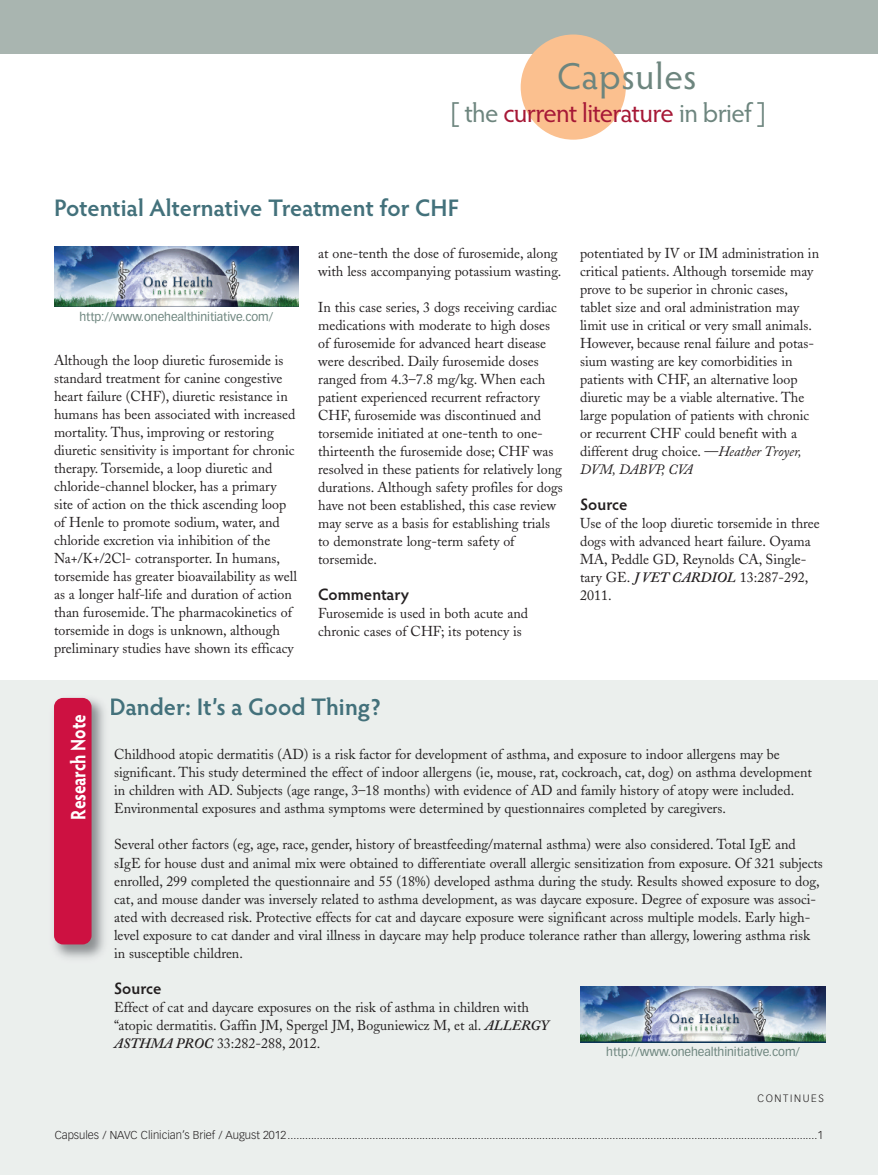
<style>
.page{position:relative;width:878px;height:1175px;background:#fff}
.page>*{position:absolute;margin:0;border:0;box-sizing:border-box;transform-origin:0 0}
.t1{font:37.5px "Hypatia Sans Pro";letter-spacing:.02em;color:#6d857e}
.t2{font:27px "Hypatia Sans Pro";letter-spacing:-.03em;color:#a61836}
.t3{font:600 24px "Hypatia Sans Pro";letter-spacing:-.005em;color:#43717b}
.t4{font:700 21px "Hypatia Sans Pro";letter-spacing:-.01em;color:#fff;scale:.8 1}
.t5{font:600 16.5px "Hypatia Sans Pro";color:#231f20}
.t6{font:14.25px/18px "Adobe Caslon";color:#231f20}
.t7{font:11.85px "Vectora LT Std";letter-spacing:-.005em;color:#6d857e}
.t8{font:300 11.25px "Vectora LT Std";color:#231f20}
.t9{font:300 10.5px "Vectora LT Std";letter-spacing:.155em;color:#231f20}
.s1{color:#6d857e}
.s2{font-style:italic}
.s3{font-weight:600;font-style:italic}
</style>
<div class="page">
<div style="left:0;top:680px;width:878px;height:494px;background:#ebefed"></div>
<div style="left:0;top:0;width:878px;height:54px;background:#a9b5b0"></div>
<div style="left:520px;top:34px;width:106px;height:106px;background:#fbc08f;border-radius:50%"></div>
<img style="left:54px;top:246px;width:244px;height:61px">
<img style="left:54px;top:697px;width:50px;height:261px">
<div style="left:54px;top:698px;width:38px;height:246px;background:#cd1141;border-radius:9px"></div>
<img style="left:580px;top:986px;width:245px;height:56px">
<h1 class="t1" style="left:557px;top:61px;width:141px">Capsules</h1>
<h2 class="t2" style="left:450px;top:102px;width:317px"><span class="s1">[ the</span> current literature <span class="s1">in brief ]</span></h2>
<h3 class="t3" style="left:54px;top:198px;width:407px">Potential Alternative Treatment for CHF</h3>
<p class="t7" style="left:79px;top:312px;width:195px">http://www.onehealthinitiative.com/</p>
<p class="t6" style="left:54px;top:353px;width:244px">Although the loop diuretic furosemide is standard treatment for canine congestive heart failure (CHF), diuretic resistance in humans has been associated with increased mortality. Thus, improving or restoring diuretic sensitivity is important for chronic therapy. Torsemide, a loop diuretic and chloride-channel blocker, has a primary site of action on the thick ascending loop of Henle to promote sodium, water, and chloride excretion via inhibition of the Na+/K+/2Cl- cotransporter. In humans, torsemide has greater bioavailability as well as a longer half-life and duration of action than furosemide. The pharmacokinetics of torsemide in dogs is unknown, although preliminary studies have shown its efficacy</p>
<p class="t6" style="left:318px;top:246px;width:245px">at one-tenth the dose of furosemide, along with less accompanying potassium wasting.</p>
<p class="t6" style="left:318px;top:300px;width:246px">In this case series, 3 dogs receiving cardiac medications with moderate to high doses of furosemide for advanced heart disease were described. Daily furosemide doses ranged from 4.3–7.8 mg/kg. When each patient experienced recurrent refractory CHF, furosemide was discontinued and torsemide initiated at one-tenth to one&shy;thirteenth the furosemide dose; CHF was resolved in these patients for relatively long durations. Although safety profiles for dogs have not been established, this case review may serve as a basis for establishing trials to demonstrate long-term safety of torsemide.</p>
<p class="t5" style="left:318px;top:588px;width:92px">Commentary</p>
<p class="t6" style="left:318px;top:606px;width:211px">Furosemide is used in both acute and chronic cases of CHF; its potency is</p>
<p class="t6" style="left:580px;top:246px;width:240px">potentiated by IV or IM administration in critical patients. Although torsemide may prove to be superior in chronic cases, tablet size and oral administration may limit use in critical or very small animals.<br>However, because renal failure and potas&shy;sium wasting are key comorbidities in patients with CHF, an alternative loop diuretic may be a viable alternative. The large population of patients with chronic or recurrent CHF could benefit with a different drug choice. —<span class="s2">Heather Troyer, DVM, DABVP, CVA</span></p>
<p class="t5" style="left:580px;top:498px;width:49px">Source</p>
<p class="t6" style="left:580px;top:516px;width:241px">Use of the loop diuretic torsemide in three dogs with advanced heart failure. Oyama<br>MA, Peddle GD, Reynolds CA, Single&shy;tary GE. <span class="s3">J VET CARDIOL</span> 13:287-292,<br>2011.</p>
<h3 class="t4" style="left:70px;top:819px;width:133px;rotate:-90deg">Research Note</h3>
<h3 class="t3" style="left:110px;top:697px;width:273px">Dander: It’s a Good Thing?</h3>
<p class="t6" style="left:114px;top:747px;width:699px">Childhood atopic dermatitis (AD) is a risk factor for development of asthma, and exposure to indoor allergens may be significant. This study determined the effect of indoor allergens (ie, mouse, rat, cockroach, cat, dog) on asthma development in children with AD. Subjects (age range, 3–18 months) with evidence of AD and family history of atopy were included.<br>Environmental exposures and asthma symptoms were determined by questionnaires completed by caregivers.</p>
<p class="t6" style="left:114px;top:837px;width:710px">Several other factors (eg, age, race, gender, history of breastfeeding/maternal asthma) were also considered. Total IgE and sIgE for house dust and animal mix were obtained to differentiate overall allergic sensitization from exposure. Of 321 subjects enrolled, 299 completed the questionnaire and 55 (18%) developed asthma during the study. Results showed exposure to dog, cat, and mouse dander was inversely related to asthma development, as was daycare exposure. Degree of exposure was associ&shy;ated with decreased risk. Protective effects for cat and daycare exposure were significant across multiple models. Early high&shy;level exposure to cat dander and viral illness in daycare may help produce tolerance rather than allergy, lowering asthma risk in susceptible children.</p>
<p class="t5" style="left:114px;top:981px;width:49px">Source</p>
<p class="t6" style="left:114px;top:999px;width:436px">Effect of cat and daycare exposures on the risk of asthma in children with “atopic dermatitis. Gaffin JM, Spergel JM, Boguniewicz M, et al. <span class="s3">ALLERGY<br>ASTHMA PROC</span> 33:282-288, 2012.</p>
<p class="t7" style="left:606px;top:1047px;width:195px">http://www.onehealthinitiative.com/</p>
<p class="t9" style="left:757px;top:1093px;width:68px">CONTINUES</p>
<p class="t8" style="left:55px;top:1129px;width:769px">Capsules / NAVC Clinician’s Brief / August 2012.....................................................................................................................................................................................1</p>
</div>
